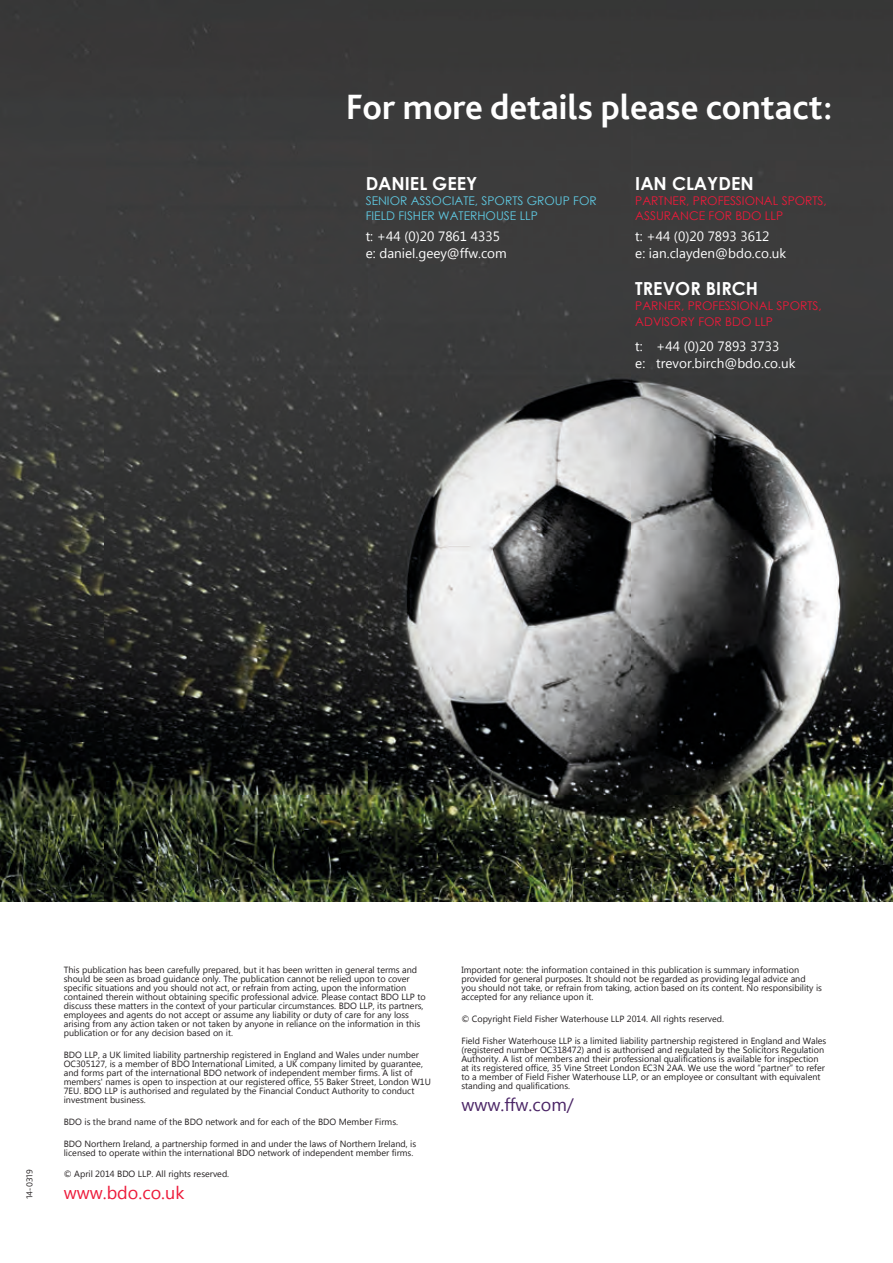
<style>
.page{position:relative;width:893px;height:1263px;background:#fff}
.page>*{position:absolute;margin:0;border:0;box-sizing:border-box;transform-origin:0 0}
.t1{font:700 36.15px "Bliss Pro";color:#fff}
.t2{font:700 18px "Century Gothic";color:#fff}
.t3{font:18px "Microsoft New Tai Lue";color:#ed1a3a}
.t4{font:18px "Microsoft New Tai Lue";color:#4a2465}
.t5{font:13.5px/16.5px "Microsoft New Tai Lue";color:#fff}
.t6{font:12px/15px "Century Gothic";color:#ed1a3a}
.t7{font:12px/15px "Century Gothic";color:#5fcae3}
.t8{font:9px/9px "Microsoft New Tai Lue";color:#231f20}
.t9{font:300 9px "Bliss Pro";color:#231f20}
</style>
<div class="page">
<img style="left:0;top:0;width:893px;height:901px">
<h1 class="t1" style="left:346px;top:84px;width:488px">For more details please contact:</h1>
<h2 class="t2" style="left:366px;top:170px;width:113px">DANIEL GEEY</h2>
<h3 class="t7" style="left:366px;top:193px;width:233px">SENIOR ASSOCIATE, SPORTS GROUP FOR<br>FIELD FISHER WATERHOUSE LLP</h3>
<h3 class="t5" style="left:366px;top:229px;width:143px">t: +44 (0)20 7861 4335 e: daniel.geey@ffw.com</h3>
<h2 class="t2" style="left:635px;top:170px;width:120px">IAN CLAYDEN</h2>
<h3 class="t6" style="left:635px;top:193px;width:193px">PARTNER, PROFESSIONAL SPORTS,<br>ASSURANCE FOR BDO LLP</h3>
<h3 class="t5" style="left:635px;top:229px;width:153px">t: +44 (0)20 7893 3612<br>e: ian.clayden@bdo.co.uk</h3>
<h2 class="t2" style="left:635px;top:274px;width:124px">TREVOR BIRCH</h2>
<h3 class="t6" style="left:635px;top:297px;width:188px;line-height:16.5px">PARNER, PROFESSIONAL SPORTS,<br>ADVISORY FOR BDO LLP</h3>
<h3 class="t5" style="left:635px;top:339px;width:162px">t: +44 (0)20 7893 3733<br>e: trevor.birch@bdo.co.uk</h3>
<p class="t9" style="left:24px;top:1199px;width:31px;rotate:-90deg">14-0319</p>
<p class="t8" style="left:64px;top:966px;width:363px">This publication has been carefully prepared, but it has been written in general terms and should be seen as broad guidance only. The publication cannot be relied upon to cover specific situations and you should not act, or refrain from acting, upon the information contained therein without obtaining specific professional advice. Please contact BDO LLP to discuss these matters in the context of your particular circumstances. BDO LLP, its partners, employees and agents do not accept or assume any liability or duty of care for any loss arising from any action taken or not taken by anyone in reliance on the information in this publication or for any decision based on it.</p>
<p class="t8" style="left:64px;top:1051px;width:369px">BDO LLP, a UK limited liability partnership registered in England and Wales under number OC305127, is a member of BDO International Limited, a UK company limited by guarantee, and forms part of the international BDO network of independent member firms. A list of members' names is open to inspection at our registered office, 55 Baker Street, London W1U 7EU. BDO LLP is authorised and regulated by the Financial Conduct Authority to conduct investment business.</p>
<p class="t8" style="left:64px;top:1118px;width:336px">BDO is the brand name of the BDO network and for each of the BDO Member Firms.</p>
<p class="t8" style="left:64px;top:1140px;width:354px">BDO Northern Ireland, a partnership formed in and under the laws of Northern Ireland, is licensed to operate within the international BDO network of independent member firms.</p>
<p class="t8" style="left:64px;top:1170px;width:167px">© April 2014 BDO LLP. All rights reserved.</p>
<h2 class="t3" style="left:64px;top:1182px;width:122px">www.bdo.co.uk</h2>
<p class="t8" style="left:461px;top:966px;width:362px">Important note: the information contained in this publication is summary information provided for general purposes. It should not be regarded as providing legal advice and you should not take, or refrain from taking, action based on its content. No responsibility is accepted for any reliance upon it.</p>
<p class="t8" style="left:461px;top:1015px;width:264px">© Copyright Field Fisher Waterhouse LLP 2014. All rights reserved.</p>
<p class="t8" style="left:461px;top:1037px;width:367px">Field Fisher Waterhouse LLP is a limited liability partnership registered in England and Wales (registered number OC318472) and is authorised and regulated by the Solicitors Regulation Authority. A list of members and their professional qualifications is available for inspection at its registered office, 35 Vine Street London EC3N 2AA. We use the word “partner” to refer to a member of Field Fisher Waterhouse LLP, or an employee or consultant with equivalent standing and qualifications.</p>
<h2 class="t4" style="left:461px;top:1094px;width:114px">www.ffw.com/</h2>
</div>
